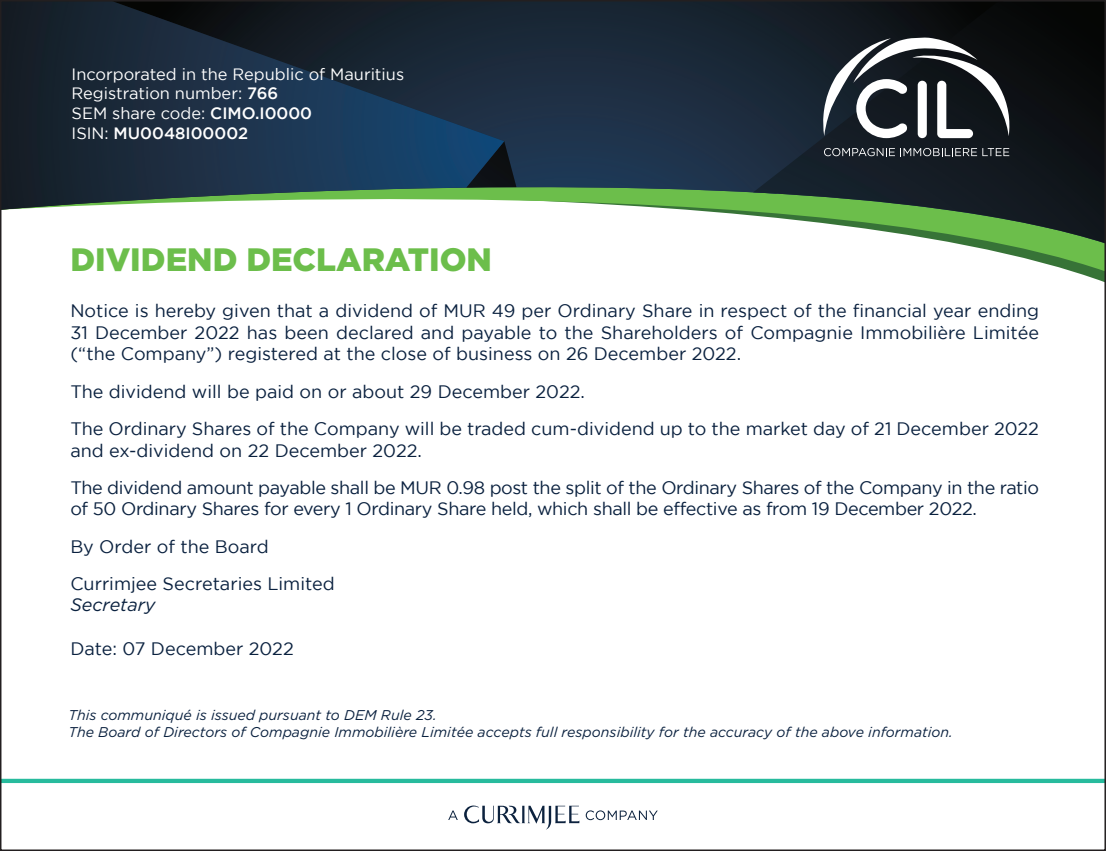
<style>
.page{position:relative;width:1106px;height:851px;background:#fff}
.page>*{position:absolute;margin:0;border:0;box-sizing:border-box;transform-origin:0 0}
.t1{font:900 32.4px "Gotham";color:#6cbe4b}
.t2{font:18px/21.6px "Gotham";color:#0a213f;text-align:justify}
.t3{font:18px/37.2px "Gotham";letter-spacing:-.02em;color:#0a213f}
.t4{font:italic 18px "Gotham";color:#0a213f}
.t5{font:16.5px/19.8px "Gotham";color:#fff}
.t6{font:italic 14.1px/17.1px "Gotham";color:#0a213f}
.s1{font-weight:500}
</style>
<div class="page">
<svg style="left:954px;top:243px;width:152px;height:29px"></svg>
<svg style="left:2px;top:1px;width:1104px;height:242px;background:#3c4c52"></svg>
<svg style="left:448px;top:805px;width:209px;height:24px"></svg>
<svg style="left:2px;top:778px;width:1104px;height:4px;background:#51c8b0"></svg>
<p class="t5" style="left:72px;top:64px;width:334px">Incorporated in the Republic of Mauritius<br>Registration number: <span class="s1">766<br></span>SEM share code: <span class="s1">CIMO.I0000<br></span>ISIN: <span class="s1">MU0048I00002</span></p>
<h1 class="t1" style="left:70px;top:240px;width:423px">DIVIDEND DECLARATION</h1>
<p class="t2" style="left:70px;top:300px;width:970px">Notice is hereby given that a dividend of MUR 49 per Ordinary Share in respect of the financial year ending 31 December 2022 has been declared and payable to the Shareholders of Compagnie Immobilière Limitée (“the Company”) registered at the close of business on 26 December 2022.</p>
<p class="t2" style="left:70px;top:372px;width:970px;line-height:37.2px">The dividend will be paid on or about 29 December 2022.<br>The Ordinary Shares of the Company will be traded cum-dividend up to the market day of 21 December 2022</p>
<p class="t3" style="left:70px;top:431px;width:970px">and ex-dividend on 22 December 2022.<br>The dividend amount payable shall be MUR 0.98 post the split of the Ordinary Shares of the Company in the ratio</p>
<p class="t3" style="left:70px;top:490px;width:908px">of 50 Ordinary Shares for every 1 Ordinary Share held, which shall be effective as from 19 December 2022.<br>By Order of the Board<br>Currimjee Secretaries Limited</p>
<p class="t4" style="left:70px;top:595px;width:87px">Secretary</p>
<p class="t2" style="left:70px;top:637px;width:225px">Date: 07 December 2022</p>
<p class="t6" style="left:69px;top:706px;width:885px">This communiqué is issued pursuant to DEM Rule 23.<br>The Board of Directors of Compagnie Immobilière Limitée accepts full responsibility for the accuracy of the above information.</p>
</div>
